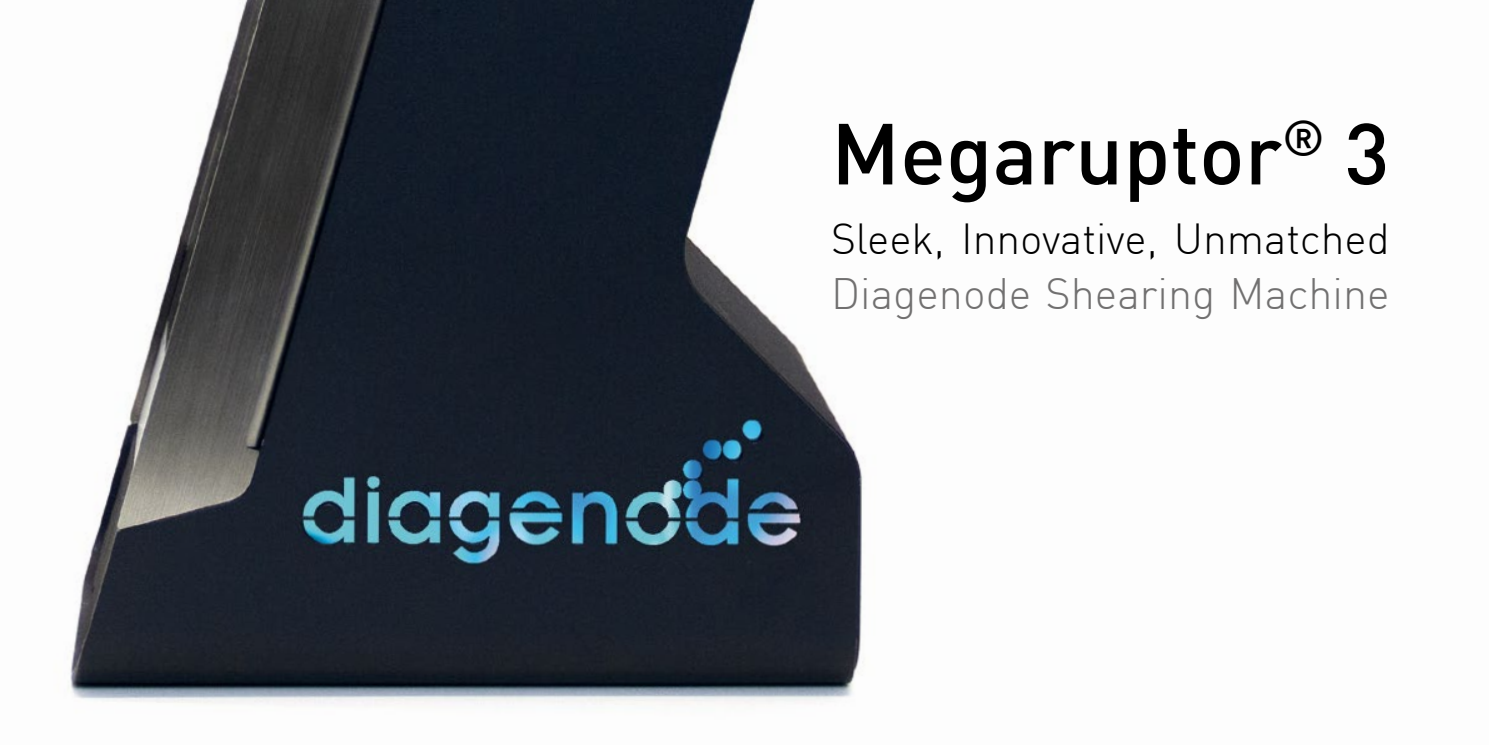
<style>
.page{position:relative;width:1489px;height:745px;background:#fff}
.page>*{position:absolute;margin:0;border:0;box-sizing:border-box;transform-origin:0 0}
.t1{font:500 85px "DIN";color:#000}
.t2{font:300 43px "DIN";color:#717070}
.t3{font:300 42.5px "DIN";color:#000}
</style>
<div class="page">
<img style="left:68px;top:0;width:795px;height:705px">
<h1 class="t1" style="left:831px;top:99px;width:560px">Megaruptor<sup>®</sup> 3</h1>
<p class="t3" style="left:831px;top:212px;width:560px">Sleek, Innovative, Unmatched</p>
<p class="t2" style="left:831px;top:266px;width:560px">Diagenode Shearing Machine</p>
</div>
